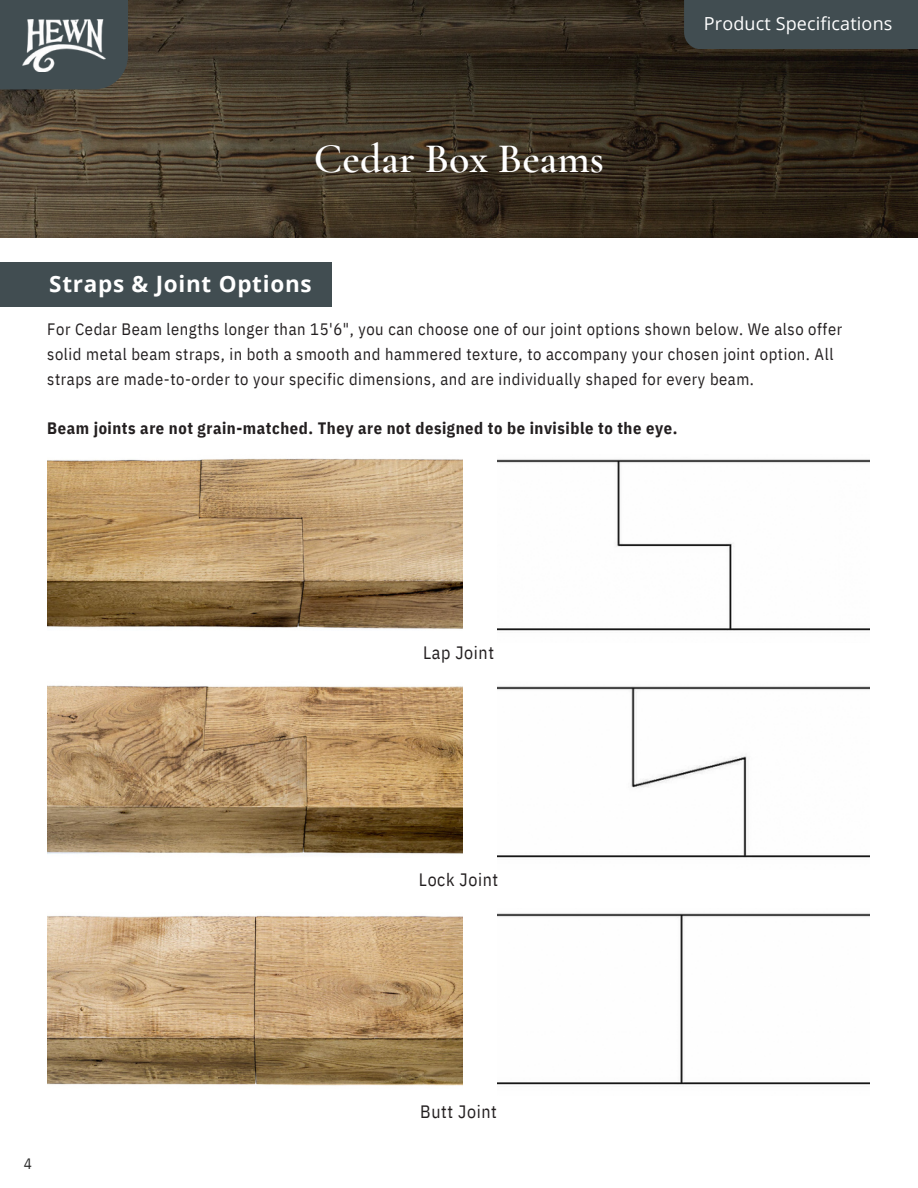
<style>
.page{position:relative;width:918px;height:1188px;background:#fff}
.page>*{position:absolute;margin:0;border:0;box-sizing:border-box;transform-origin:0 0}
.t1{font:600 42px "Cormorant Garamond";color:#fff}
.t2{font:700 22.5px "Open Sans";letter-spacing:.03em;color:#fff}
.t3{font:18px "Open Sans";letter-spacing:.01em;color:#fff}
.t4{font:17.85px "IBM Plex Sans Cond";letter-spacing:.035em;color:#231f20}
.t5{font:16.5px/24.8px "IBM Plex Sans Cond";letter-spacing:.035em;color:#231f20}
.t6{font:700 16.5px "IBM Plex Sans Cond";letter-spacing:.035em;color:#231f20}
.t7{font:15px "IBM Plex Sans Cond";color:#282828}
</style>
<div class="page">
<div style="left:0;top:262px;width:332px;height:45px;background:#414d51"></div>
<img style="left:0;top:0;width:918px;height:237px">
<div style="left:0;top:0;width:128px;height:89px;background:#414d51"></div>
<img style="left:23px;top:19px;width:82px;height:53px">
<div style="left:684px;top:0;width:234px;height:49px;background:#414d51"></div>
<img style="left:47px;top:458px;width:415px;height:171px">
<img style="left:47px;top:685px;width:415px;height:169px">
<img style="left:47px;top:915px;width:415px;height:171px">
<img style="left:497px;top:459px;width:373px;height:172px">
<img style="left:497px;top:686px;width:373px;height:172px">
<img style="left:497px;top:913px;width:373px;height:172px">
<p class="t1" style="left:314px;top:133px;width:292px">Cedar Box Beams</p>
<p class="t2" style="left:49px;top:268px;width:264px">Straps &amp; Joint Options</p>
<p class="t3" style="left:704px;top:11px;width:190px">Product Specifications</p>
<p class="t5" style="left:47px;top:317px;width:796px">For Cedar Beam lengths longer than 15'6", you can choose one of our joint options shown below. We also offer solid metal beam straps, in both a smooth and hammered texture, to accompany your chosen joint option. All straps are made-to-order to your specific dimensions, and are individually shaped for every beam.</p>
<p class="t6" style="left:47px;top:418px;width:632px">Beam joints are not grain-matched. They are not designed to be invisible to the eye.</p>
<p class="t4" style="left:423px;top:641px;width:73px">Lap Joint</p>
<p class="t4" style="left:419px;top:868px;width:81px">Lock Joint</p>
<p class="t7" style="left:24px;top:1153px;width:10px">4</p>
<p class="t4" style="left:420px;top:1099px;width:78px">Butt Joint</p>
</div>
